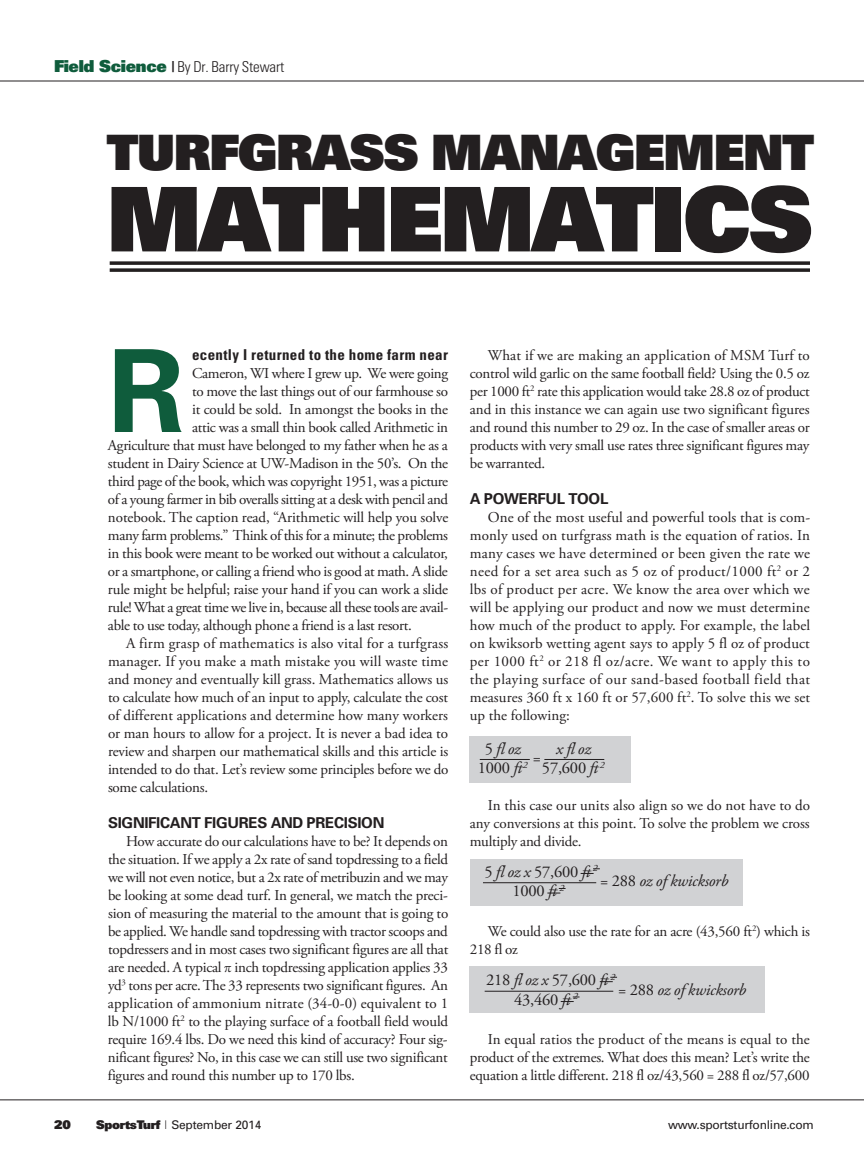
<style>
.page{position:relative;width:864px;height:1161px;background:#fff}
.page>*{position:absolute;margin:0;border:0;box-sizing:border-box;transform-origin:0 0}
.t1{font:700 114.75px "Univers";color:#0f5c3c}
.t2{font:900 89.25px "Univers";letter-spacing:-.03em;color:#231f20}
.t3{font:900 48.75px "Univers";letter-spacing:-.03em;color:#231f20}
.t4{font:16.5px/19.5px "Adobe Garamond Pro";letter-spacing:-.015em;color:#231f20;text-align:center}
.t5{font:italic 16.5px "Adobe Garamond Pro";letter-spacing:-.015em;color:#231f20}
.t6{font:15px/18px "Adobe Garamond Pro";letter-spacing:-.02em;color:#231f20;text-align:justify}
.t7{font:15px "Adobe Garamond Pro";color:#231f20}
.t8{font:15px "Adobe Garamond Pro";letter-spacing:.01em;color:#231f20}
.t9{font:15px "Adobe Garamond Pro";letter-spacing:.005em;color:#231f20}
.t10{font:700 15px "Univers";letter-spacing:-.02em;color:#231f20}
.t11{font:700 condensed 15px "Univers";letter-spacing:.025em;color:#231f20}
.t12{font:300 condensed 15px "Univers";letter-spacing:-.01em;color:#231f20}
.t13{font:12px "Univers";letter-spacing:-.02em;color:#231f20}
.t14{font:900 12px "Univers";color:#231f20}
.s1{font-weight:900;font-stretch:normal;font-size:16.5px;color:#0f5c3c}
.s2{font-family:"Trade Gothic Bold Cond Twenty";font-weight:400;font-stretch:normal}
.s3{font-style:italic}
.s4{font-style:normal}
.s5{font-weight:900}
.s6{font-weight:300;font-stretch:condensed}
</style>
<div class="page">
<div style="left:469px;top:966px;width:296px;height:46px;background:#d1d2d4"></div>
<div style="left:470px;top:860px;width:272px;height:46px;background:#d1d2d4"></div>
<div style="left:469px;top:736px;width:162px;height:47px;background:#d1d2d4"></div>
<hr style="left:0;top:81px;width:864px;height:1px;background:#231f20">
<hr style="left:0;top:1100px;width:864px;height:1px;background:#231f20">
<hr style="left:480px;top:759px;width:50px;height:1px;background:#231f20">
<hr style="left:544px;top:759px;width:60px;height:1px;background:#231f20">
<hr style="left:483px;top:882px;width:113px;height:1px;background:#231f20">
<svg style="left:547px;top:888px;width:19px;height:6px"></svg>
<svg style="left:581px;top:868px;width:19px;height:6px"></svg>
<hr style="left:485px;top:991px;width:128px;height:1px;background:#231f20">
<svg style="left:561px;top:997px;width:19px;height:5px"></svg>
<svg style="left:600px;top:977px;width:17px;height:5px"></svg>
<svg style="left:110px;top:261px;width:700px;height:4px;background:#3e3a3b"></svg>
<svg style="left:110px;top:268px;width:700px;height:4px;background:#3e3a3b"></svg>
<p class="t12" style="left:54px;top:58px;width:232px"><span class="s1">Field Science</span> <span class="s2">|</span> By Dr. Barry Stewart</p>
<h3 class="t3" style="left:107px;top:121px;width:709px">TURFGRASS MANAGEMENT</h3>
<h2 class="t2" style="left:107px;top:161px;width:707px">MATHEMATICS</h2>
<h1 class="t1" style="left:108px;top:317px;width:78px">R</h1>
<p class="t11" style="left:192px;top:345px;width:258px">ecently I returned to the home farm near</p>
<p class="t6" style="left:192px;top:365px;width:258px">Cameron, WI where I grew up. We were going</p>
<p class="t6" style="left:192px;top:383px;width:257px">to move the last things out of our farmhouse so</p>
<p class="t6" style="left:192px;top:401px;width:258px">it could be sold. In amongst the books in the</p>
<p class="t6" style="left:192px;top:419px;width:258px">attic was a small thin book called Arithmetic in</p>
<p class="t6" style="left:108px;top:437px;width:341px">Agriculture that must have belonged to my father when he as a</p>
<p class="t6" style="left:108px;top:455px;width:342px">student in Dairy Science at UW-Madison in the 50’s. On the</p>
<p class="t6" style="left:108px;top:473px;width:342px">third page of the book, which was copyright 1951, was a picture</p>
<p class="t6" style="left:108px;top:491px;width:342px">of a young farmer in bib overalls sitting at a desk with pencil and</p>
<p class="t6" style="left:108px;top:509px;width:342px">notebook. The caption read, “Arithmetic will help you solve</p>
<p class="t6" style="left:108px;top:527px;width:342px">many farm problems.” Think of this for a minute; the problems</p>
<p class="t6" style="left:108px;top:545px;width:341px">in this book were meant to be worked out without a calculator,</p>
<p class="t6" style="left:108px;top:563px;width:341px">or a smartphone, or calling a friend who is good at math. A slide</p>
<p class="t6" style="left:108px;top:581px;width:342px">rule might be helpful; raise your hand if you can work a slide</p>
<p class="t6" style="left:108px;top:599px;width:342px">rule! What a great time we live in, because all these tools are avail-</p>
<p class="t6" style="left:108px;top:617px;width:305px">able to use today, although phone a friend is a last resort.</p>
<p class="t8" style="left:126px;top:634px;width:324px">A firm grasp of mathematics is also vital for a turfgrass</p>
<p class="t8" style="left:108px;top:652px;width:342px">manager. If you make a math mistake you will waste time</p>
<p class="t7" style="left:108px;top:670px;width:342px">and money and eventually kill grass. Mathematics allows us</p>
<p class="t6" style="left:108px;top:689px;width:341px">to calculate how much of an input to apply, calculate the cost</p>
<p class="t9" style="left:108px;top:706px;width:342px">of different applications and determine how many workers</p>
<p class="t7" style="left:108px;top:724px;width:342px">or man hours to allow for a project. It is never a bad idea to</p>
<p class="t6" style="left:108px;top:743px;width:342px">review and sharpen our mathematical skills and this article is</p>
<p class="t6" style="left:108px;top:761px;width:342px">intended to do that. Let’s review some principles before we do</p>
<p class="t6" style="left:108px;top:779px;width:102px">some calculations.</p>
<p class="t10" style="left:108px;top:813px;width:278px">SIGNIFICANT FIGURES AND PRECISION</p>
<p class="t6" style="left:108px;top:833px;width:342px;text-indent:18px">How accurate do our calculations have to be? It depends on the situation. If we apply a 2x rate of sand topdressing to a field we will not even notice, but a 2x rate of metribuzin and we may be looking at some dead turf. In general, we match the preci&shy;sion of measuring the material to the amount that is going to be applied. We handle sand topdressing with tractor scoops and topdressers and in most cases two significant figures are all that are needed. A typical π inch topdressing application applies 33 yd<sup>3</sup> tons per acre. The 33 represents two significant figures. An application of ammonium nitrate (34-0-0) equivalent to 1 lb N/1000 ft<sup>2</sup> to the playing surface of a football field would require 169.4 lbs. Do we need this kind of accuracy? Four sig&shy;nificant figures? No, in this case we can still use two significant figures and round this number up to 170 lbs.</p>
<p class="t6" style="left:470px;top:347px;width:342px;text-indent:18px">What if we are making an application of MSM Turf to control wild garlic on the same football field? Using the 0.5 oz per 1000 ft<sup>2</sup> rate this application would take 28.8 oz of product and in this instance we can again use two significant figures and round this number to 29 oz. In the case of smaller areas or products with very small use rates three significant figures may be warranted.</p>
<p class="t10" style="left:470px;top:489px;width:140px">A POWERFUL TOOL</p>
<p class="t6" style="left:470px;top:509px;width:342px;text-indent:18px">One of the most useful and powerful tools that is com&shy;monly used on turfgrass math is the equation of ratios. In many cases we have determined or been given the rate we need for a set area such as 5 oz of product/1000 ft<sup>2</sup> or 2 lbs of product per acre. We know the area over which we will be applying our product and now we must determine how much of the product to apply. For example, the label on kwiksorb wetting agent says to apply 5 fl oz of product per 1000 ft<sup>2</sup> or 218 fl oz/acre. We want to apply this to the playing surface of our sand-based football field that measures 360 ft x 160 ft or 57,600 ft<sup>2</sup>. To solve this we set up the following:</p>
<p class="t4" style="left:478px;top:739px;width:128px;text-align:left;text-indent:78px"><span class="s3">x fl oz<br></span>1000 <span class="s3">ft</span><sup>2</sup> 57,600 <span class="s3">ft</span> <sup>2</sup></p>
<p class="t5" style="left:485px;top:739px;width:38px"><span class="s4">5</span> fl oz</p>
<p class="t5" style="left:532px;top:748px;width:11px">=</p>
<p class="t6" style="left:470px;top:797px;width:342px;text-indent:18px">In this case our units also align so we do not have to do any conversions at this point. To solve the problem we cross multiply and divide.</p>
<p class="t4" style="left:484px;top:863px;width:115px">5 <span class="s3">fl oz x</span> 57,600 <span class="s3">ft</span> <sup>2<br></sup>1000 <span class="s3">ft</span> <sup>2</sup></p>
<p class="t5" style="left:599px;top:871px;width:131px">= <span class="s4">288</span> oz of kwicksorb</p>
<p class="t6" style="left:470px;top:923px;width:342px;text-indent:18px">We could also use the rate for an acre (43,560 ft<sup>2</sup>) which is<br>218 fl oz</p>
<p class="t4" style="left:486px;top:971px;width:131px">218 <span class="s3">fl oz x</span> 57,600 <span class="s3">ft</span> <sup>2<br></sup>43,460 <span class="s3">ft</span> <sup>2</sup></p>
<p class="t5" style="left:617px;top:980px;width:131px">= <span class="s4">288</span> oz of kwicksorb</p>
<p class="t6" style="left:470px;top:1031px;width:342px;text-indent:18px">In equal ratios the product of the means is equal to the product of the extremes. What does this mean? Let’s write the equation a little different. 218 fl oz/43,560 = 288 fl oz/57,600</p>
<p class="t14" style="left:54px;top:1117px;width:18px">20</p>
<p class="t13" style="left:96px;top:1117px;width:167px"><span class="s5">SportsTurf</span> <span class="s6">|</span> September 2014</p>
<p class="t13" style="left:668px;top:1117px;width:147px">www.sportsturfonline.com</p>
</div>
